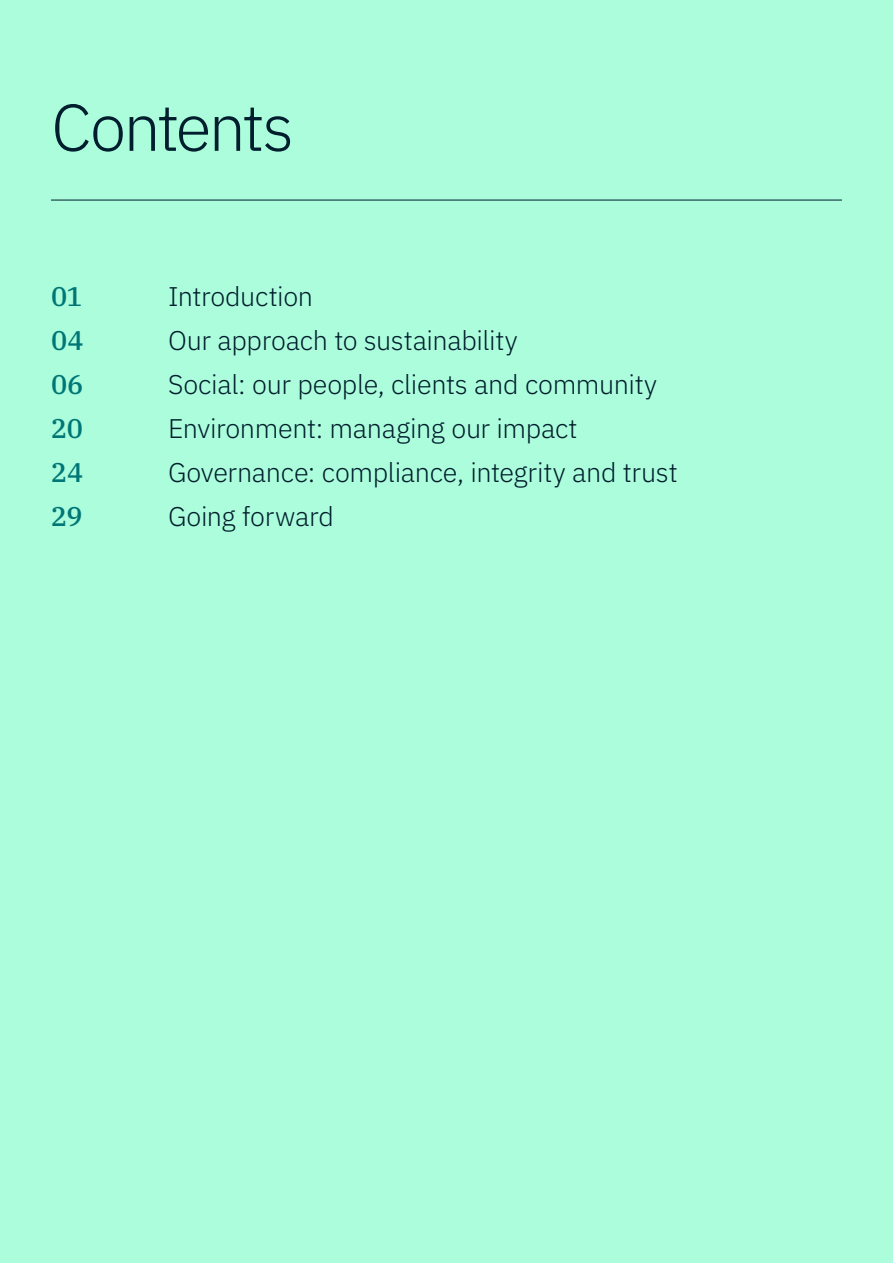
<style>
.page{position:relative;width:893px;height:1263px;background:#acfddb}
.page>*{position:absolute;margin:0;border:0;box-sizing:border-box;transform-origin:0 0}
.t1{font:300 66px "IBM Plex Sans";letter-spacing:-.045em;color:#001e2d}
.t2{font:300 27px "IBM Plex Sans";letter-spacing:-.01em;color:#001e2d}
.t3{font:500 27px "IBM Plex Serif";letter-spacing:-.01em;color:#007676}
</style>
<div class="page">
<hr style="left:51px;top:200px;width:791px;height:1px;background:#001e2d">
<h1 class="t1" style="left:51px;top:78px;width:244px">Contents</h1>
<p class="t3" style="left:51px;top:276px;width:33px">01</p>
<p class="t2" style="left:168px;top:276px;width:147px">Introduction</p>
<p class="t3" style="left:51px;top:320px;width:34px">04</p>
<p class="t2" style="left:168px;top:320px;width:351px">Our approach to sustainability</p>
<p class="t3" style="left:51px;top:364px;width:34px">06</p>
<p class="t2" style="left:168px;top:364px;width:491px">Social: our people, clients and community</p>
<p class="t3" style="left:51px;top:408px;width:34px">20</p>
<p class="t2" style="left:168px;top:408px;width:411px">Environment: managing our impact</p>
<p class="t3" style="left:51px;top:452px;width:34px">24</p>
<p class="t2" style="left:168px;top:452px;width:511px">Governance: compliance, integrity and trust</p>
<p class="t3" style="left:51px;top:496px;width:33px">29</p>
<p class="t2" style="left:168px;top:496px;width:167px">Going forward</p>
</div>
